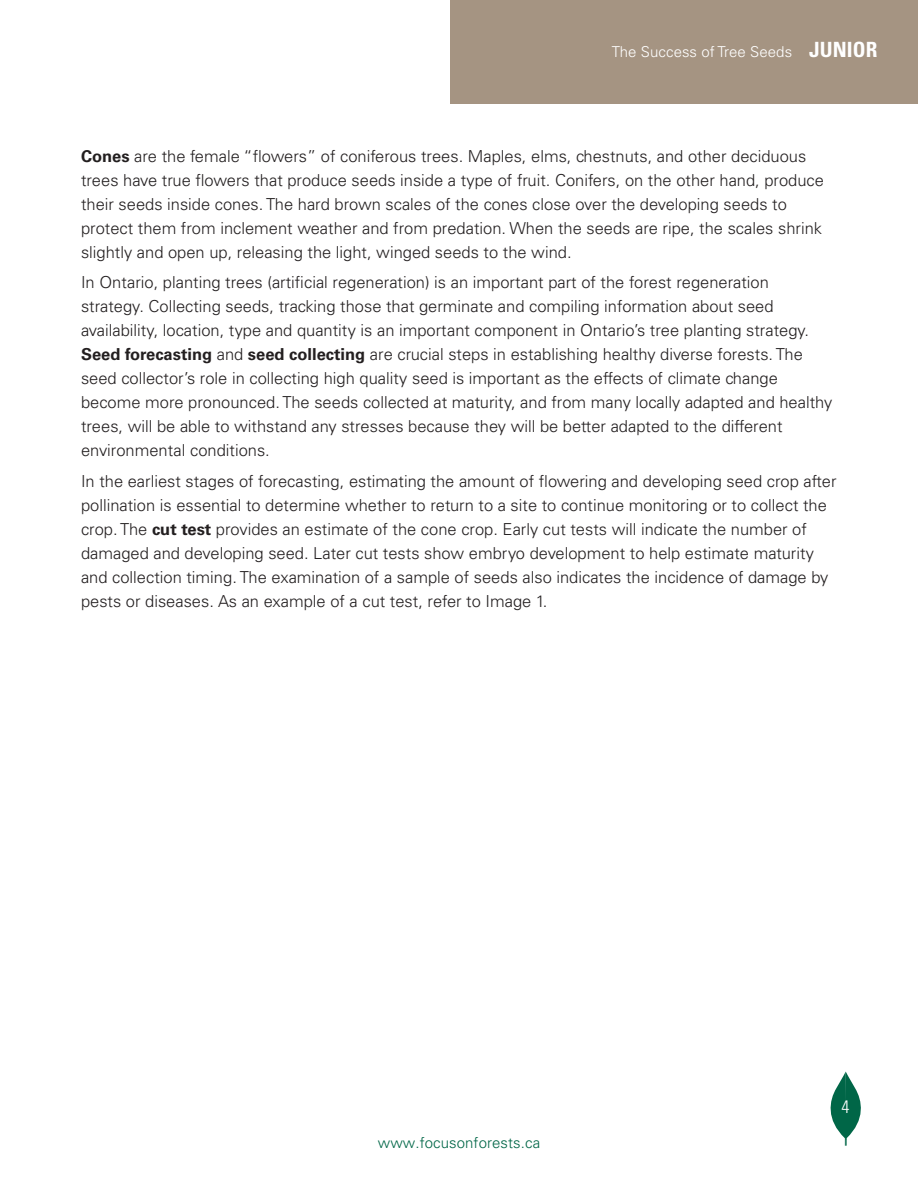
<style>
.page{position:relative;width:918px;height:1188px;background:#fff}
.page>*{position:absolute;margin:0;border:0;box-sizing:border-box;transform-origin:0 0}
.t1{font:300 condensed 18px "Univers";color:#fff}
.t2{font:300 16.5px/24px "Univers";color:#231f20}
.t3{font:300 15px "Univers";letter-spacing:.005em;color:#fff}
.t4{font:300 15px "Univers";letter-spacing:.005em;color:#006647}
.s1{font-weight:700;font-stretch:condensed;font-size:21px}
.s2{font-weight:700}
</style>
<div class="page">
<div style="left:451px;top:0;width:467px;height:103px;background:#a59482"></div>
<svg style="left:831px;top:1072px;width:30px;height:74px"></svg>
<p class="t3" style="left:612px;top:43px;width:267px">The Success of Tree Seeds <span class="s1">JUNIOR</span></p>
<p class="t2" style="left:81px;top:144px;width:745px"><span class="s2">Cones</span> are the female “flowers” of coniferous trees. Maples, elms, chestnuts, and other deciduous trees have true flowers that produce seeds inside a type of fruit. Conifers, on the other hand, produce their seeds inside cones. The hard brown scales of the cones close over the developing seeds to protect them from inclement weather and from predation. When the seeds are ripe, the scales shrink slightly and open up, releasing the light, winged seeds to the wind.</p>
<p class="t2" style="left:81px;top:271px;width:753px">In Ontario, planting trees (artificial regeneration) is an important part of the forest regeneration strategy. Collecting seeds, tracking those that germinate and compiling information about seed availability, location, type and quantity is an important component in Ontario’s tree planting strategy.<br><span class="s2">Seed forecasting</span> and <span class="s2">seed collecting</span> are crucial steps in establishing healthy diverse forests. The seed collector’s role in collecting high quality seed is important as the effects of climate change become more pronounced. The seeds collected at maturity, and from many locally adapted and healthy trees, will be able to withstand any stresses because they will be better adapted to the different environmental conditions.</p>
<p class="t2" style="left:81px;top:469px;width:757px">In the earliest stages of forecasting, estimating the amount of flowering and developing seed crop after pollination is essential to determine whether to return to a site to continue monitoring or to collect the crop. The <span class="s2">cut test</span> provides an estimate of the cone crop. Early cut tests will indicate the number of damaged and developing seed. Later cut tests show embryo development to help estimate maturity and collection timing. The examination of a sample of seeds also indicates the incidence of damage by pests or diseases. As an example of a cut test, refer to Image 1.</p>
<p class="t4" style="left:378px;top:1134px;width:164px">www.focusonforests.ca</p>
<p class="t1" style="left:842px;top:1095px;width:9px">4</p>
</div>
